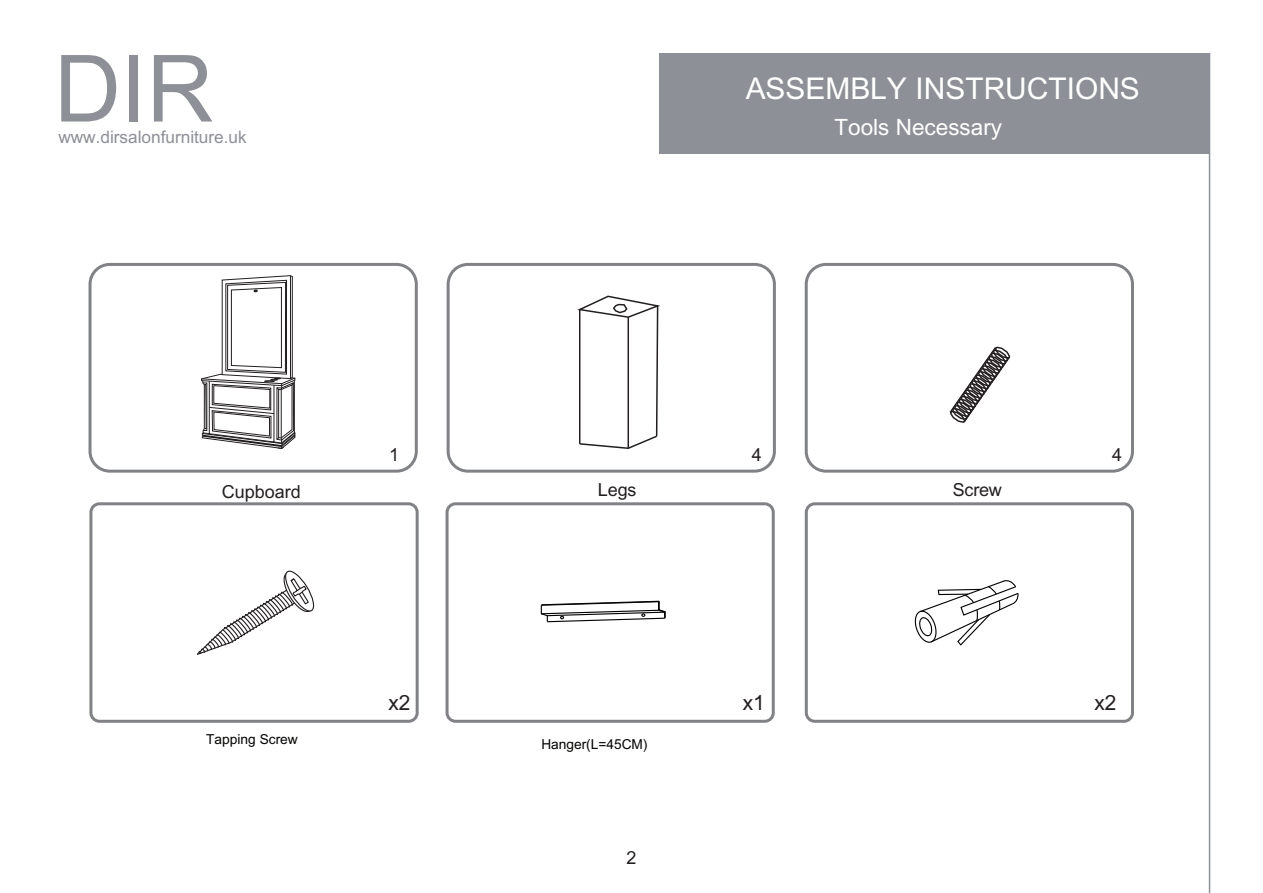
<style>
.page{position:relative;width:1263px;height:893px;background:#fff}
.page>*{position:absolute;margin:0;border:0;box-sizing:border-box;transform-origin:0 0}
.t1{font:93px "+Arial";color:#8e9097}
.t2{font:30px "+Arial";color:#fff}
.t3{font:22.5px "+Arial";color:#fff}
.t4{font:21px "+Arial";color:#231f20}
.t5{font:18px "+Arial";color:#231f20}
.t6{font:17.25px "+Arial";color:#8e9097}
.t7{font:13.8px "+Arial";color:#040503}
</style>
<div class="page">
<div style="left:660px;top:53px;width:550px;height:101px;background:#8e9097"></div>
<hr style="left:1209px;top:53px;width:1px;height:840px;background:#8e9097">
<div style="left:89px;top:263px;width:329px;height:210px;border:3px solid #808285;border-radius:20px"></div>
<div style="left:447px;top:263px;width:329px;height:210px;border:3px solid #808285;border-radius:20px"></div>
<div style="left:805px;top:263px;width:329px;height:210px;border:3px solid #808285;border-radius:20px"></div>
<svg style="left:201px;top:275px;width:95px;height:174px"></svg>
<svg style="left:578px;top:295px;width:82px;height:154px"></svg>
<svg style="left:949px;top:346px;width:62px;height:77px"></svg>
<svg style="left:540px;top:600px;width:126px;height:23px"></svg>
<svg style="left:914px;top:580px;width:105px;height:66px"></svg>
<svg style="left:197px;top:570px;width:118px;height:85px"></svg>
<div style="left:89px;top:502px;width:330px;height:221px;border:3px solid #808285;border-radius:9px"></div>
<div style="left:445px;top:502px;width:330px;height:221px;border:3px solid #808285;border-radius:9px"></div>
<div style="left:805px;top:502px;width:329px;height:221px;border:3px solid #808285;border-radius:9px"></div>
<h1 class="t1" style="left:54px;top:25px;width:161px">DIR</h1>
<p class="t6" style="left:58px;top:125px;width:190px">www.dirsalonfurniture.uk</p>
<h2 class="t2" style="left:746px;top:68px;width:396px">ASSEMBLY INSTRUCTIONS</h2>
<h3 class="t3" style="left:834px;top:111px;width:169px">Tools Necessary</h3>
<h3 class="t5" style="left:389px;top:442px;width:11px">1</h3>
<h3 class="t5" style="left:752px;top:442px;width:11px">4</h3>
<h3 class="t5" style="left:1112px;top:442px;width:11px">4</h3>
<h3 class="t5" style="left:222px;top:479px;width:80px">Cupboard</h3>
<h3 class="t5" style="left:598px;top:478px;width:40px">Legs</h3>
<h3 class="t5" style="left:953px;top:478px;width:51px">Screw</h3>
<h3 class="t4" style="left:388px;top:688px;width:24px">x2</h3>
<h3 class="t4" style="left:743px;top:688px;width:24px">x1</h3>
<h3 class="t4" style="left:1094px;top:688px;width:24px">x2</h3>
<p class="t7" style="left:206px;top:729px;width:93px">Tapping Screw</p>
<p class="t7" style="left:541px;top:735px;width:108px">Hanger(L=45CM)</p>
<h3 class="t5" style="left:626px;top:845px;width:11px">2</h3>
</div>
